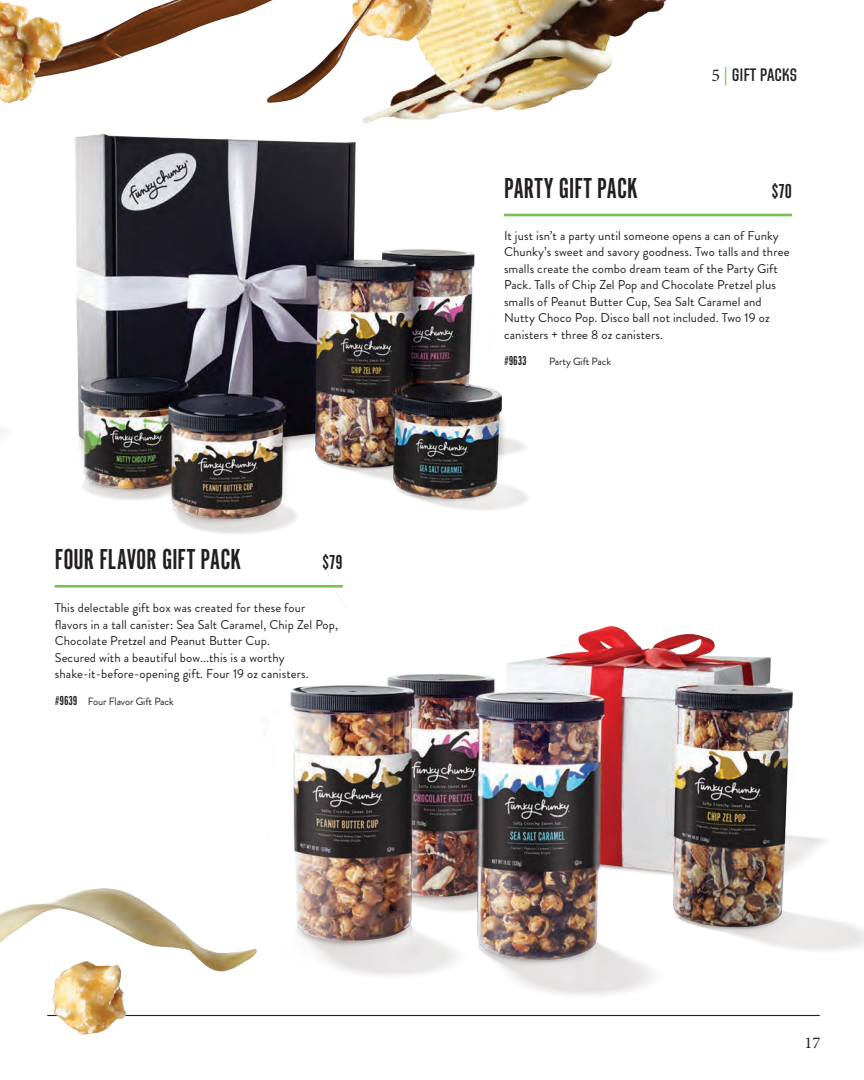
<style>
.page{position:relative;width:864px;height:1080px;background:#fff}
.page>*{position:absolute;margin:0;border:0;box-sizing:border-box;transform-origin:0 0}
.NAME___PRICE{font:30px "Alternate Got No 1 D";color:#231f20}
.NAME___PRICE-2{font:21px "Alternate Got No 1 D";color:#231f20}
.t1{font:500 18px "Directors Gothic 250";color:#231f20}
.t2{font:16.5px "Minion Pro";color:#231f20}
.NUMBER_NAME_PAIRING{font:13.5px "Alternate Got No 1 D";color:#231f20}
.PRODUCT_DESCRIPTION{font:12.75px/16.5px "Brandon Grotesque";letter-spacing:.01em;color:#231f20}
.NUMBER_NAME_PAIRING-2{font:10.5px "Brandon Grotesque";letter-spacing:-.01em;color:#231f20}
.s1{font-family:"Alternate Got No 1 D";font-size:13.5px}
.s2{font-family:"Minion Pro";font-weight:400}
.s3{color:#79c24f}
</style>
<div class="page">
<img style="left:0;top:0;width:864px;height:1035px">
<p class="NAME___PRICE" style="left:55px;top:543px;width:188px">FOUR FLAVOR GIFT PACK</p>
<p class="NAME___PRICE-2" style="left:322px;top:551px;width:22px">$79</p>
<p class="PRODUCT_DESCRIPTION" style="left:55px;top:600px;width:285px">This delectable gift box was created for these four flavors in a tall canister: Sea Salt Caramel, Chip Zel Pop, Chocolate Pretzel and Peanut Butter Cup.<br>Secured with a beautiful bow...this is a worthy shake-it-before-opening gift. Four 19 oz canisters.</p>
<p class="NUMBER_NAME_PAIRING-2" style="left:55px;top:694px;width:121px"><span class="s1">#9639</span> Four Flavor Gift Pack</p>
<p class="t1" style="left:711px;top:65px;width:87px"><span class="s2">5</span> <span class="s3">|</span> GIFT PACKS</p>
<p class="NAME___PRICE" style="left:504px;top:172px;width:136px">PARTY GIFT PACK</p>
<p class="NAME___PRICE-2" style="left:771px;top:180px;width:22px">$70</p>
<p class="PRODUCT_DESCRIPTION" style="left:504px;top:227px;width:287px">It just isn’t a party until someone opens a can of Funky Chunky’s sweet and savory goodness. Two talls and three smalls create the combo dream team of the Party Gift Pack. Talls of Chip Zel Pop and Chocolate Pretzel plus smalls of Peanut Butter Cup, Sea Salt Caramel and Nutty Choco Pop. Disco ball not included. Two 19 oz canisters + three 8 oz canisters.</p>
<p class="NUMBER_NAME_PAIRING" style="left:504px;top:353px;width:24px">#9633</p>
<p class="NUMBER_NAME_PAIRING-2" style="left:549px;top:354px;width:64px">Party Gift Pack</p>
<p class="t2" style="left:804px;top:1033px;width:17px">17</p>
</div>
